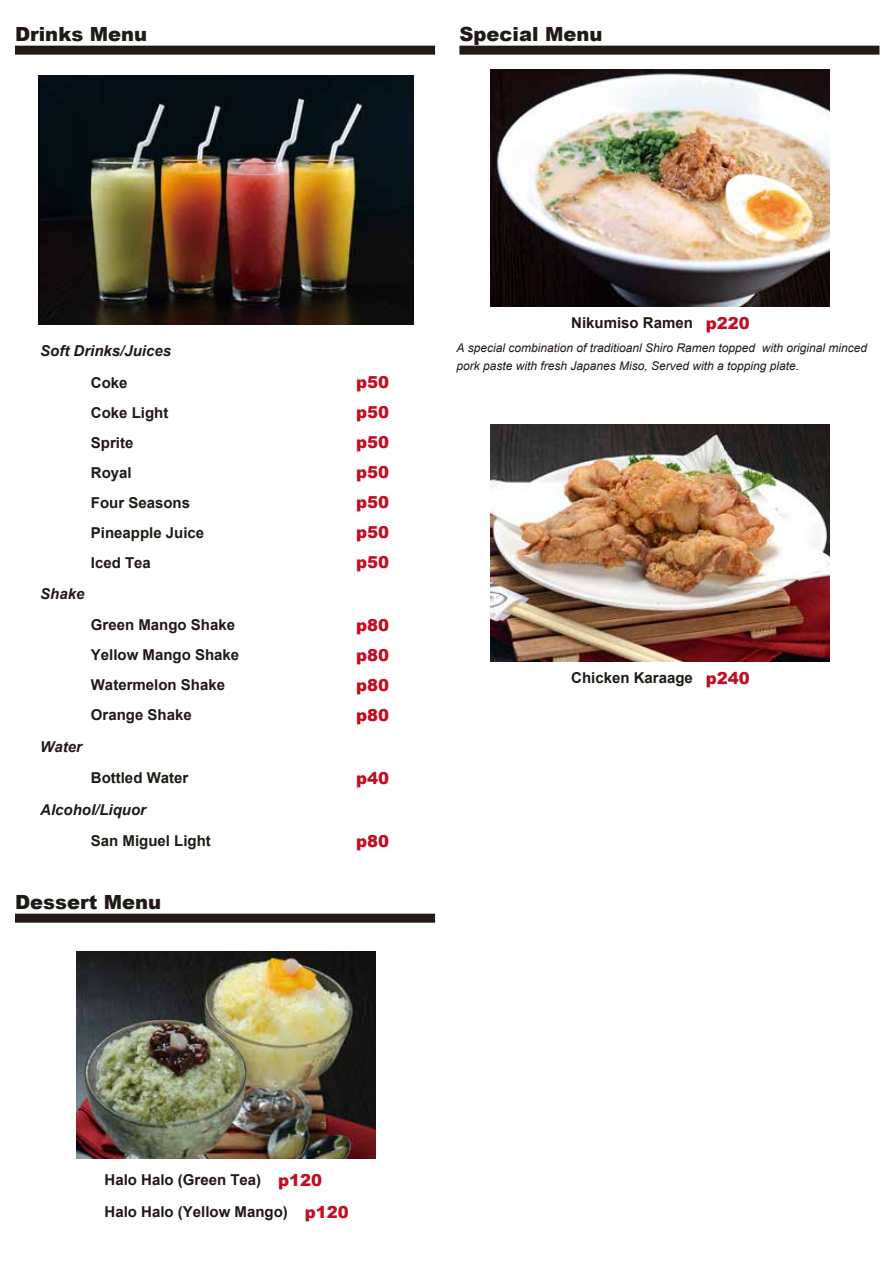
<style>
.page{position:relative;width:893px;height:1263px;background:#fff}
.page>*{position:absolute;margin:0;border:0;box-sizing:border-box;transform-origin:0 0}
.t1{font:900 19.5px "Arial";color:#221815}
.t2{font:900 16.5px/30px "Arial";color:#c30d23;text-align:justify}
.t3{font:700 15px/30px "Arial";color:#221815}
.t4{font:italic 700 15px "Arial";color:#221815}
.t5{font:italic 12px/18px "Arial";color:#221815}
.s1{font-weight:900;font-size:16.5px;color:#c30d23}
.s2{font-weight:900;font-size:16.5px;color:#c40d23}
</style>
<div class="page">
<div style="left:15px;top:914px;width:420px;height:9px;background:#221815"></div>
<img style="left:38px;top:76px;width:375px;height:248px">
<div style="left:15px;top:46px;width:420px;height:9px;background:#221815"></div>
<div style="left:459px;top:46px;width:420px;height:9px;background:#221815"></div>
<img style="left:76px;top:951px;width:300px;height:208px">
<img style="left:491px;top:424px;width:339px;height:237px">
<img style="left:491px;top:70px;width:339px;height:237px">
<h1 class="t1" style="left:15px;top:20px;width:134px">Drinks Menu</h1>
<h1 class="t1" style="left:459px;top:20px;width:145px">Special Menu</h1>
<p class="t4" style="left:40px;top:341px;width:132px">Soft Drinks/Juices</p>
<p class="t3" style="left:91px;top:368px;width:115px">Coke<br>Coke Light<br>Sprite<br>Royal<br>Four Seasons<br>Pineapple Juice<br>Iced Tea</p>
<p class="t2" style="left:356px;top:367px;width:35px">p50 p50 p50 p50 p50 p50 p50</p>
<p class="t4" style="left:40px;top:584px;width:46px">Shake</p>
<p class="t3" style="left:91px;top:610px;width:150px">Green Mango Shake<br>Yellow Mango Shake<br>Watermelon Shake<br>Orange Shake</p>
<p class="t2" style="left:356px;top:609px;width:35px">p80 p80 p80 p80</p>
<p class="t4" style="left:40px;top:736px;width:43px">Water</p>
<p class="t3" style="left:91px;top:763px;width:99px">Bottled Water</p>
<p class="t2" style="left:356px;top:763px;width:35px">p40</p>
<p class="t4" style="left:40px;top:799px;width:107px">Alcohol/Liquor</p>
<p class="t3" style="left:91px;top:826px;width:122px">San Miguel Light</p>
<p class="t2" style="left:356px;top:826px;width:35px">p80</p>
<h1 class="t1" style="left:15px;top:888px;width:148px">Dessert Menu</h1>
<p class="t3" style="left:571px;top:309px;width:180px">Nikumiso Ramen <span class="s1">p220</span></p>
<p class="t5" style="left:456px;top:339px;width:412px">A special combination of traditioanl Shiro Ramen topped with original minced pork paste with fresh Japanes Miso, Served with a topping plate.</p>
<p class="t3" style="left:571px;top:663px;width:180px">Chicken Karaage <span class="s1">p240</span></p>
<p class="t3" style="left:105px;top:1164px;width:246px;line-height:32px">Halo Halo (Green Tea) <span class="s2">p120<br></span>Halo Halo (Yellow Mango) <span class="s2">p120</span></p>
</div>
